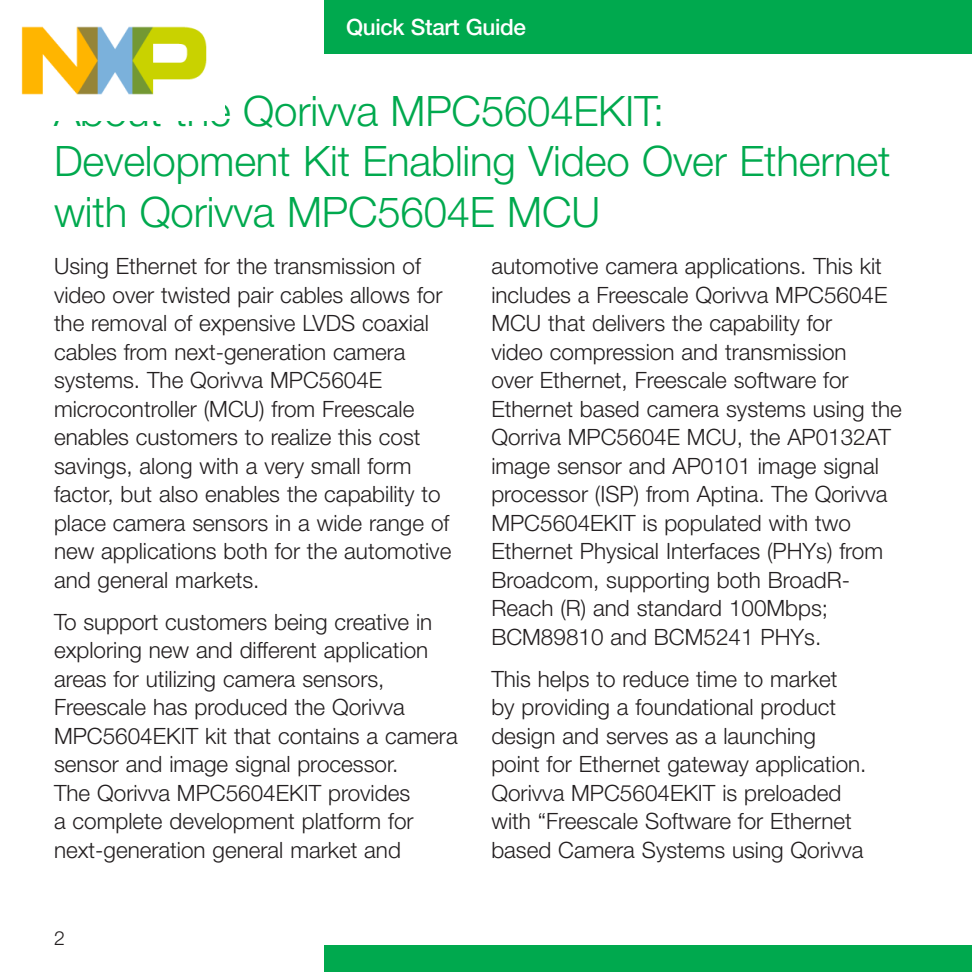
<style>
.page{position:relative;width:972px;height:972px;background:#fff}
.page>*{position:absolute;margin:0;border:0;box-sizing:border-box;transform-origin:0 0}
.QSG-Headline{font:300 42px/50.4px "Helvetica Neue LT Pro";letter-spacing:-.005em;color:#00a94e}
.QSG-Step_Body_Text{font:300 22.5px/28.5px "Helvetica Neue LT Pro";color:#231f20}
.t1{font:500 22.5px "Helvetica Neue LT Pro";letter-spacing:-.015em;color:#fff}
.t2{font:300 19.5px "Helvetica Neue LT Pro";color:#231f20}
</style>
<div class="page">
<div style="left:324px;top:0;width:648px;height:54px;background:#00a94e"></div>
<div style="left:324px;top:945px;width:648px;height:27px;background:#00a94e"></div>
<img style="left:21px;top:26px;width:186px;height:69px">
<p class="t1" style="left:346px;top:13px;width:182px">Quick Start Guide</p>
<p class="QSG-Headline" style="left:54px;top:85px;width:838px">About the Qorivva MPC5604EKIT:<br>Development Kit Enabling Video Over Ethernet with Qorivva MPC5604E MCU</p>
<p class="QSG-Step_Body_Text" style="left:54px;top:251px;width:399px">Using Ethernet for the transmission of video over twisted pair cables allows for the removal of expensive LVDS coaxial cables from next-generation camera systems. The Qorivva MPC5604E microcontroller (MCU) from Freescale enables customers to realize this cost savings, along with a very small form factor, but also enables the capability to place camera sensors in a wide range of new applications both for the automotive and general markets.</p>
<p class="QSG-Step_Body_Text" style="left:54px;top:607px;width:405px">To support customers being creative in exploring new and different application areas for utilizing camera sensors, Freescale has produced the Qorivva MPC5604EKIT kit that contains a camera sensor and image signal processor.<br>The Qorivva MPC5604EKIT provides<br>a complete development platform for next-generation general market and</p>
<p class="QSG-Step_Body_Text" style="left:491px;top:251px;width:412px">automotive camera applications. This kit includes a Freescale Qorivva MPC5604E MCU that delivers the capability for<br>video compression and transmission<br>over Ethernet, Freescale software for Ethernet based camera systems using the Qorriva MPC5604E MCU, the AP0132AT image sensor and AP0101 image signal processor (ISP) from Aptina. The Qorivva MPC5604EKIT is populated with two Ethernet Physical Interfaces (PHYs) from Broadcom, supporting both BroadR-Reach (R) and standard 100Mbps; BCM89810 and BCM5241 PHYs.</p>
<p class="QSG-Step_Body_Text" style="left:491px;top:664px;width:377px">This helps to reduce time to market<br>by providing a foundational product design and serves as a launching point for Ethernet gateway application.<br>Qorivva MPC5604EKIT is preloaded with “Freescale Software for Ethernet based Camera Systems using Qorivva</p>
<p class="t2" style="left:54px;top:926px;width:12px">2</p>
</div>
